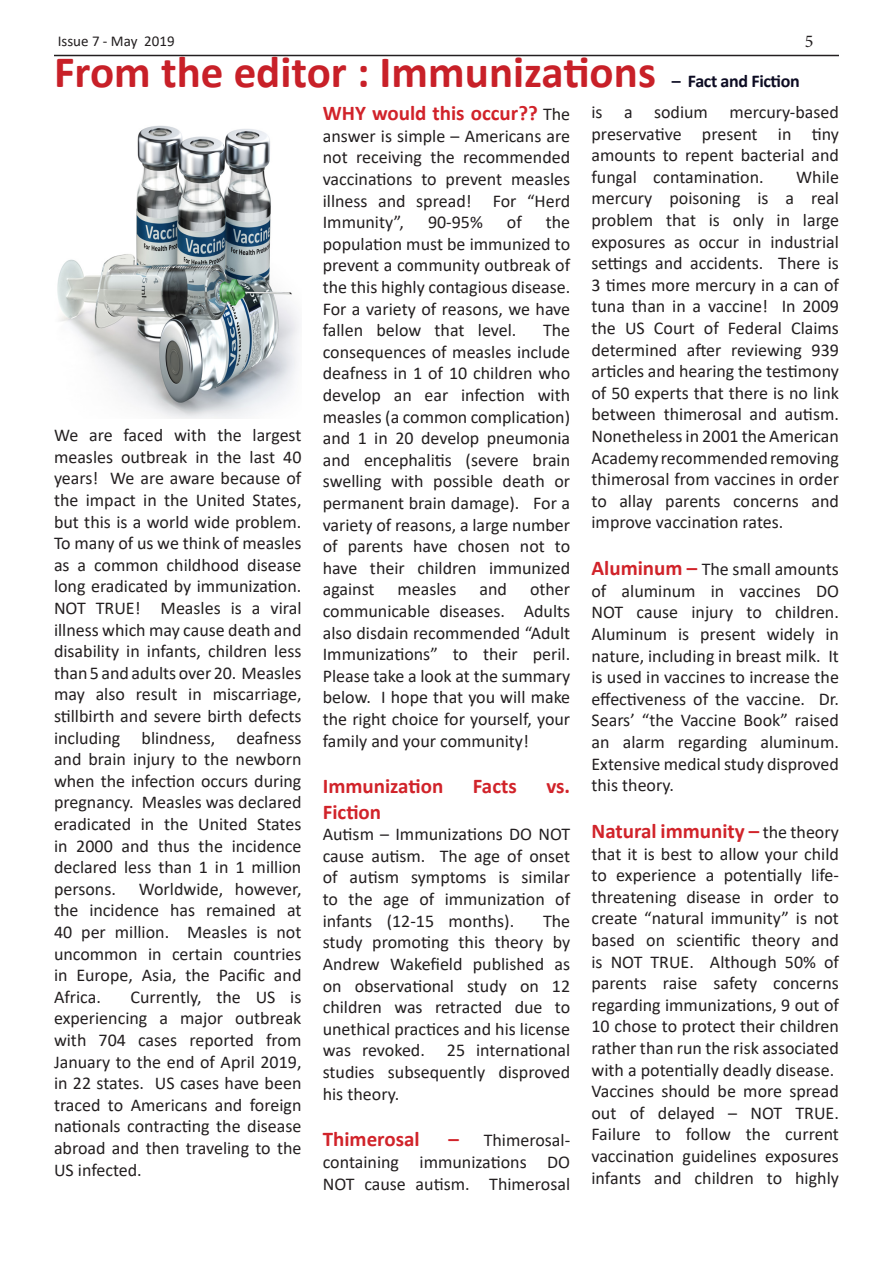
<style>
.page{position:relative;width:893px;height:1263px;background:#fff}
.page>*{position:absolute;margin:0;border:0;box-sizing:border-box;transform-origin:0 0}
.t1{font:700 45px "Calibri";color:#c82028}
.t2{font:700 21px "Calibri";color:#d1232a}
.t3{font:18px/21.6px "Calibri";color:#231f20;text-align:justify}
.t4{font:700 18px "Calibri";letter-spacing:-.02em;color:#0d0c23}
.t5{font:18px "Minion Pro";color:#231f20}
.t6{font:15px "Calibri";color:#231f20}
.s1{font-weight:400;font-size:18px;color:#231f20}
.s2{font-weight:700;font-size:21px;color:#d1232a}
</style>
<div class="page">
<hr style="left:54px;top:55px;width:785px;height:1px;background:#231f20">
<img style="left:57px;top:125px;width:242px;height:294px">
<p class="t6" style="left:58px;top:30px;width:118px">Issue 7 - May 2019</p>
<p class="t5" style="left:805px;top:29px;width:10px">5</p>
<p class="t1" style="left:54px;top:40px;width:603px">From the editor : Immunizations</p>
<p class="t4" style="left:672px;top:68px;width:129px">– Fact and Fiction</p>
<p class="t3" style="left:54px;top:424px;width:249px">We are faced with the largest measles outbreak in the last 40 years! We are aware because of the impact in the United States, but this is a world wide problem.<br>To many of us we think of measles as a common childhood disease long eradicated by immunization.<br>NOT TRUE! Measles is a viral illness which may cause death and disability in infants, children less than 5 and adults over 20. Measles may also result in miscarriage, stillbirth and severe birth defects including blindness, deafness and brain injury to the newborn when the infection occurs during pregnancy. Measles was declared eradicated in the United States in 2000 and thus the incidence declared less than 1 in 1 million persons.</p>
<p class="t3" style="left:54px;top:877px;width:249px;text-indent:85px">Worldwide, however, the incidence has remained at 40 per million. Measles is not uncommon in certain countries in Europe, Asia, the Pacific and Africa.</p>
<p class="t3" style="left:54px;top:985px;width:249px;text-indent:77px">Currently, the US is experiencing a major outbreak with 704 cases reported from January to the end of April 2019, in 22 states. US cases have been traced to Americans and foreign nationals contracting the disease abroad and then traveling to the US infected.</p>
<p class="t2" style="left:323px;top:98px;width:249px">WHY would this occur?? <span class="s1">The</span></p>
<p class="t3" style="left:323px;top:125px;width:249px">answer is simple – Americans are not receiving the recommended vaccinations to prevent measles illness and spread! For “Herd Immunity”,</p>
<p class="t3" style="left:428px;top:211px;width:56px">90-95%</p>
<p class="t3" style="left:507px;top:211px;width:16px">of</p>
<p class="t3" style="left:323px;top:211px;width:249px;text-indent:223px">the population must be immunized to prevent a community outbreak of the this highly contagious disease.<br>For a variety of reasons, we have fallen below that level.</p>
<p class="t3" style="left:323px;top:319px;width:249px;text-indent:220px">The consequences of measles include deafness in 1 of 10 children who develop an ear infection with measles (a common complication) and 1 in 20 develop pneumonia and encephalitis (severe brain swelling with possible death or permanent brain damage). For a variety of reasons, a large number of parents have chosen not to have their children immunized against</p>
<p class="t3" style="left:323px;top:578px;width:249px;text-indent:207px">other communicable diseases. Adults also disdain recommended “Adult Immunizations” to their peril.<br>Please take a look at the summary below. I hope that you will make the right choice for yourself, your family and your community!</p>
<p class="t2" style="left:323px;top:772px;width:122px">Immunization</p>
<p class="t2" style="left:473px;top:772px;width:45px">Facts</p>
<p class="t2" style="left:546px;top:772px;width:25px">vs.</p>
<p class="t2" style="left:323px;top:797px;width:60px">Fiction</p>
<p class="t3" style="left:323px;top:823px;width:249px">Autism – Immunizations DO NOT cause autism. The age of onset of autism symptoms is similar to the age of immunization of infants (12-15 months).</p>
<p class="t3" style="left:397px;top:578px;width:61px">measles</p>
<p class="t3" style="left:480px;top:578px;width:29px">and</p>
<p class="t3" style="left:323px;top:909px;width:249px;text-indent:220px">The study promoting this theory by Andrew Wakefield published as on observational study on 12 children was retracted due to unethical practices and his license was revoked. 25 international studies subsequently disproved his theory.</p>
<p class="t2" style="left:323px;top:1124px;width:98px">Thimerosal</p>
<p class="t3" style="left:323px;top:1129px;width:249px;text-indent:126px"><span class="s2">–</span> Thimerosal&shy;containing immunizations DO NOT cause autism. Thimerosal</p>
<p class="t3" style="left:591px;top:101px;width:249px">is a sodium mercury-based preservative present in tiny amounts to repent bacterial and fungal contamination.</p>
<p class="t3" style="left:591px;top:165px;width:249px;text-indent:205px">While mercury poisoning is a real problem that is only in large exposures as occur in industrial settings and accidents. There is 3 times more mercury in a can of tuna than in a vaccine! In 2009 the US Court of Federal Claims determined after reviewing 939 articles and hearing the testimony of 50 experts that there is no link between thimerosal and autism.<br>Nonetheless in 2001 the American Academy recommended removing thimerosal from vaccines in order to allay parents concerns and improve vaccination rates.</p>
<p class="t3" style="left:591px;top:558px;width:249px"><span class="s2">Aluminum –</span> The small amounts of aluminum in vaccines DO NOT cause injury to children.<br>Aluminum is present widely in nature, including in breast milk. It is used in vaccines to increase the effectiveness of the vaccine. Dr.<br>Sears’ “the Vaccine Book” raised an alarm regarding aluminum.<br>Extensive medical study disproved this theory.</p>
<p class="t2" style="left:591px;top:816px;width:249px">Natural immunity – <span class="s1">the theory</span></p>
<p class="t3" style="left:591px;top:842px;width:249px">that it is best to allow your child to experience a potentially life&shy;threatening disease in order to create “natural immunity” is not based on scientific theory and is NOT TRUE. Although 50% of parents raise safety concerns regarding immunizations, 9 out of 10 chose to protect their children rather than run the risk associated with a potentially deadly disease.</p>
<p class="t3" style="left:591px;top:1080px;width:249px">Vaccines should be more spread out of delayed – NOT TRUE.<br>Failure to follow the current vaccination guidelines exposures infants and children to highly</p>
</div>
